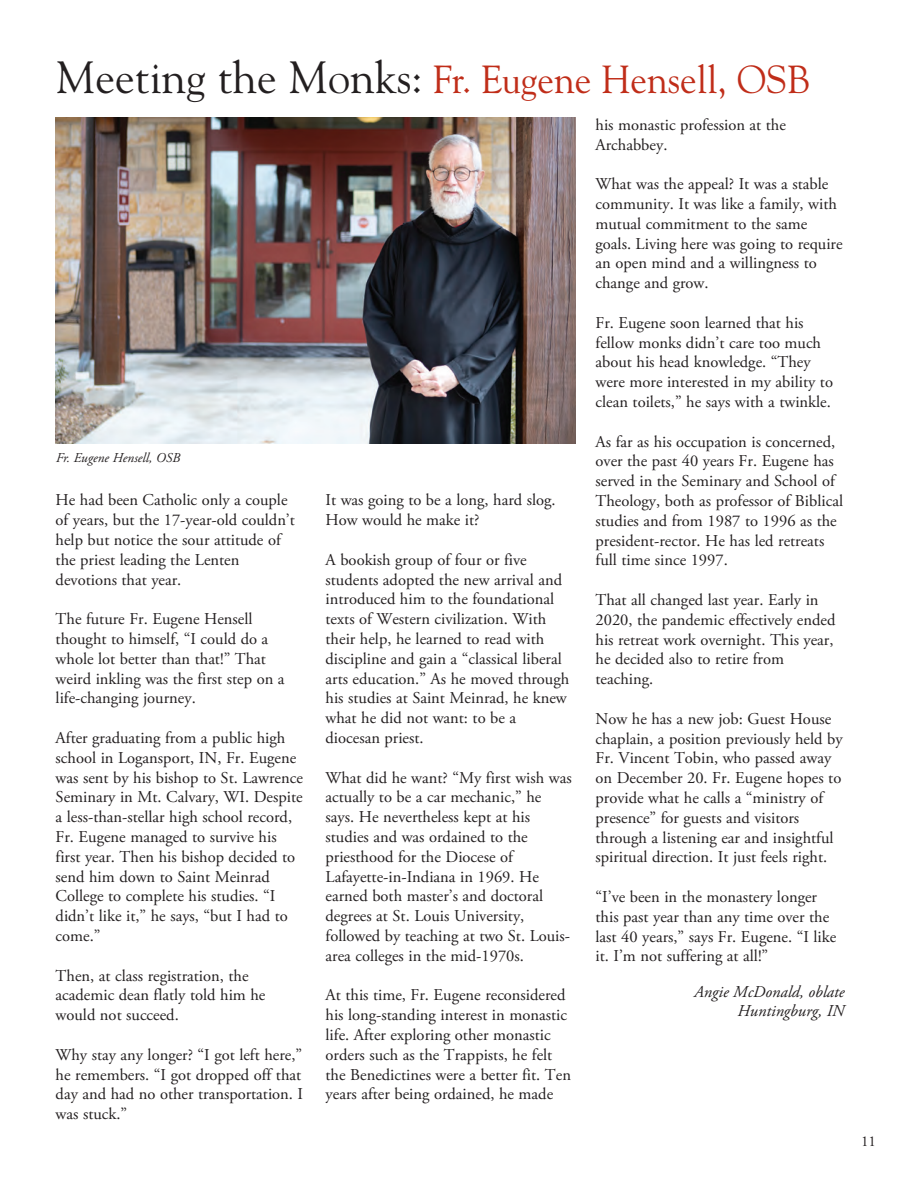
<style>
.page{position:relative;width:918px;height:1188px;background:#fff}
.page>*{position:absolute;margin:0;border:0;box-sizing:border-box;transform-origin:0 0}
.t1{font:39px "Goudy";color:#c02d19;scale:.96 1}
.t2{font:16.5px/19.8px "Adobe Garamond Pro";color:#231f20}
.t3{font:italic 16.5px/19.8px "Adobe Garamond Pro";color:#231f20;text-align:right}
.t4{font:15px "Adobe Garamond";color:#231f20}
.t5{font:italic 13.5px "Adobe Garamond";color:#231f20}
.s1{font-size:45px;color:#231f20}
</style>
<div class="page">
<img style="left:55px;top:117px;width:521px;height:327px">
<h1 class="t1" style="left:56px;top:55px;width:786px"><span class="s1">Meeting the Monks:</span> Fr. Eugene Hensell, OSB</h1>
<p class="t2" style="left:596px;top:115px;width:192px">his monastic profession at the<br>Archabbey.</p>
<p class="t2" style="left:596px;top:175px;width:249px">What was the appeal? It was a stable community. It was like a family, with mutual commitment to the same goals. Living here was going to require an open mind and a willingness to change and grow.</p>
<p class="t2" style="left:596px;top:313px;width:239px">Fr. Eugene soon learned that his fellow monks didn’t care too much about his head knowledge. “They were more interested in my ability to clean toilets,” he says with a twinkle.</p>
<p class="t2" style="left:596px;top:432px;width:249px">As far as his occupation is concerned, over the past 40 years Fr. Eugene has served in the Seminary and School of Theology, both as professor of Biblical studies and from 1987 to 1996 as the president-rector. He has led retreats full time since 1997.</p>
<p class="t2" style="left:596px;top:591px;width:241px">That all changed last year. Early in<br>2020, the pandemic effectively ended his retreat work overnight. This year, he decided also to retire from teaching.</p>
<p class="t2" style="left:596px;top:709px;width:249px">Now he has a new job: Guest House chaplain, a position previously held by Fr. Vincent Tobin, who passed away on December 20. Fr. Eugene hopes to provide what he calls a “ministry of presence” for guests and visitors through a listening ear and insightful spiritual direction. It just feels right.</p>
<p class="t2" style="left:596px;top:888px;width:242px">“I’ve been in the monastery longer this past year than any time over the last 40 years,” says Fr. Eugene. “I like it. I’m not suffering at all!”</p>
<p class="t3" style="left:694px;top:982px;width:152px">Angie McDonald, oblate<br>Huntingburg, IN</p>
<p class="t5" style="left:56px;top:450px;width:126px">Fr. Eugene Hensell, OSB</p>
<p class="t2" style="left:56px;top:491px;width:241px">He had been Catholic only a couple of years, but the 17-year-old couldn’t help but notice the sour attitude of the priest leading the Lenten devotions that year.</p>
<p class="t2" style="left:56px;top:610px;width:231px">The future Fr. Eugene Hensell thought to himself, “I could do a whole lot better than that!” That weird inkling was the first step on a life-changing journey.</p>
<p class="t2" style="left:56px;top:728px;width:249px">After graduating from a public high school in Logansport, IN, Fr. Eugene was sent by his bishop to St. Lawrence Seminary in Mt. Calvary, WI. Despite a less-than-stellar high school record, Fr. Eugene managed to survive his first year. Then his bishop decided to send him down to Saint Meinrad College to complete his studies. “I didn’t like it,” he says, “but I had to come.”</p>
<p class="t2" style="left:56px;top:966px;width:211px">Then, at class registration, the academic dean flatly told him he would not succeed.</p>
<p class="t2" style="left:56px;top:1045px;width:249px;text-align:justify">Why stay any longer? “I got left here,” he remembers. “I got dropped off that day and had no other transportation. I was stuck.”</p>
<p class="t2" style="left:326px;top:491px;width:232px">It was going to be a long, hard slog.<br>How would he make it?</p>
<p class="t2" style="left:326px;top:550px;width:245px">A bookish group of four or five students adopted the new arrival and introduced him to the foundational texts of Western civilization. With their help, he learned to read with discipline and gain a “classical liberal arts education.” As he moved through his studies at Saint Meinrad, he knew what he did not want: to be a diocesan priest.</p>
<p class="t2" style="left:326px;top:768px;width:248px">What did he want? “My first wish was actually to be a car mechanic,” he says. He nevertheless kept at his studies and was ordained to the priesthood for the Diocese of Lafayette-in-Indiana in 1969. He earned both master’s and doctoral degrees at St. Louis University, followed by teaching at two St. Louis&shy;area colleges in the mid-1970s.</p>
<p class="t2" style="left:326px;top:986px;width:247px">At this time, Fr. Eugene reconsidered his long-standing interest in monastic life. After exploring other monastic orders such as the Trappists, he felt the Benedictines were a better fit. Ten years after being ordained, he made</p>
<p class="t4" style="left:861px;top:1134px;width:16px">11</p>
</div>
